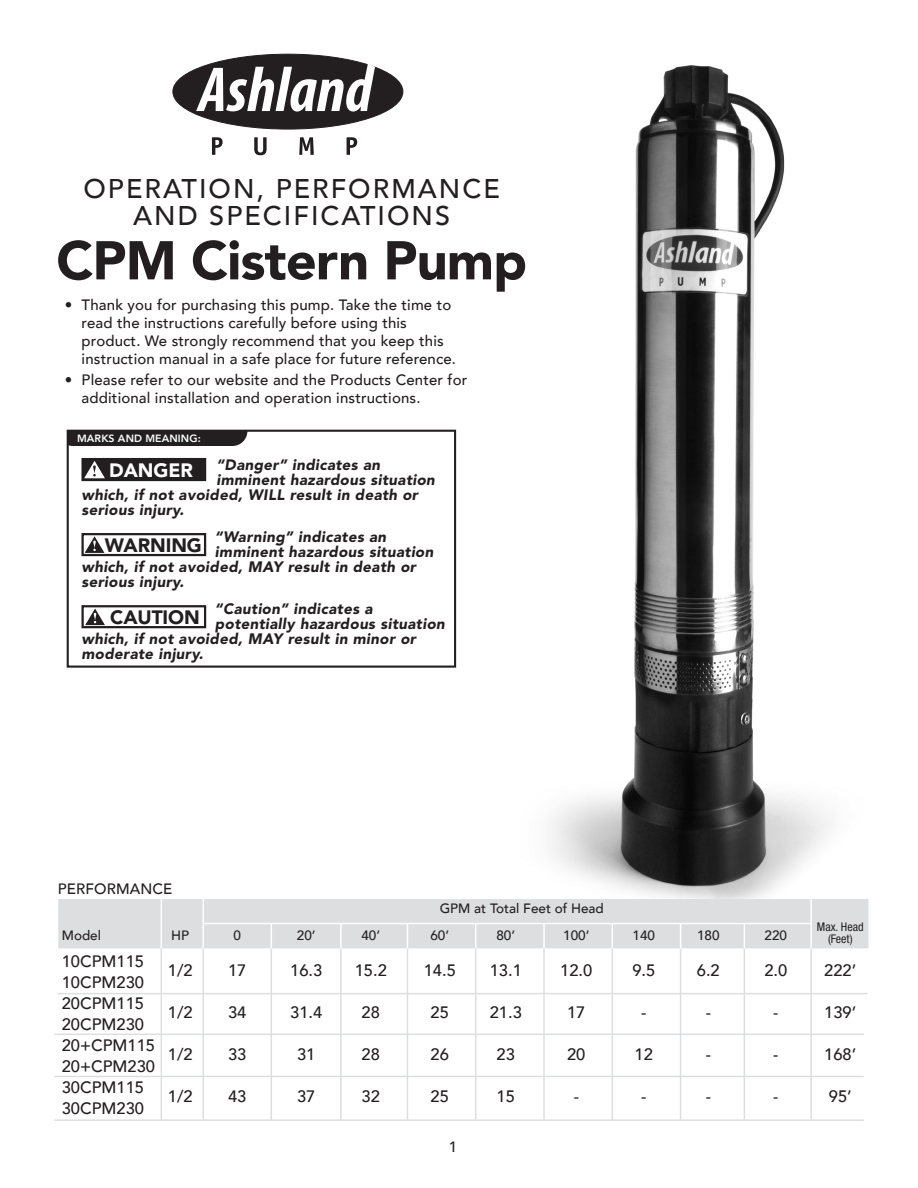
<style>
.page{position:relative;width:918px;height:1188px;background:#fff}
.page>*{position:absolute;margin:0;border:0;box-sizing:border-box;transform-origin:0 0}
.t1{font:900 54px "Avenir";letter-spacing:-.015em;color:#231f20}
.t2{font:500 27px/27px "Avenir";letter-spacing:.075em;color:#231f20;text-align:center}
.t3{font:900 19.2px "Avenir";letter-spacing:-.005em;color:#231f20}
.t4{font:900 19.2px "Avenir";letter-spacing:-.005em;color:#fff}
.t5{font:500 16.5px/21px "Avenir";color:#231f20}
.t6{font:italic 900 15px "Avenir";letter-spacing:.025em;color:#231f20}
.t7{font:500 15px/18px "Avenir";letter-spacing:.01em;color:#231f20}
.t8{font:500 13.5px "Avenir";color:#231f20}
.t9{font:condensed 12px "Helvetica Neue";color:#231f20}
.t10{font:800 10.5px "Avenir";letter-spacing:.01em;color:#fff}
</style>
<div class="page">
<img style="left:551px;top:65px;width:318px;height:852px">
<div style="left:173px;top:54px;width:230px;height:75px;background:#231f20;border-radius:50%"></div>
<svg style="left:212px;top:137px;width:145px;height:18px"></svg>
<svg style="left:196px;top:63px;width:179px;height:49px"></svg>
<div style="left:70px;top:433px;width:177px;height:13px;background:#231f20"></div>
<div style="left:67px;top:430px;width:389px;height:238px;border:2px solid #231f20"></div>
<div style="left:81px;top:533px;width:125px;height:23px;border:2px solid #231f20"></div>
<svg style="left:84px;top:535px;width:22px;height:19px"></svg>
<div style="left:81px;top:605px;width:125px;height:23px;border:2px solid #231f20"></div>
<svg style="left:84px;top:607px;width:22px;height:19px"></svg>
<div style="left:83px;top:459px;width:122px;height:21px;background:#231f20"></div>
<div style="left:81px;top:458px;width:125px;height:23px;border:2px solid #231f20"></div>
<svg style="left:83px;top:459px;width:23px;height:21px"></svg>
<div style="left:58px;top:899px;width:810px;height:49px;background:#dddee0"></div>
<hr style="left:58px;top:993px;width:809px;height:1px;background:#dddee0">
<hr style="left:203px;top:923px;width:608px;height:1px;background:#fff">
<hr style="left:55px;top:1034px;width:809px;height:1px;background:#dddee0">
<hr style="left:54px;top:1076px;width:810px;height:1px;background:#dddee0">
<hr style="left:54px;top:1119px;width:810px;height:2px;background:#dddee0">
<hr style="left:161px;top:942px;width:1px;height:179px;background:#dddee0">
<hr style="left:161px;top:897px;width:1px;height:51px;background:#fff">
<hr style="left:202px;top:941px;width:2px;height:178px;background:#dddee0">
<hr style="left:271px;top:942px;width:1px;height:179px;background:#dddee0">
<hr style="left:340px;top:942px;width:2px;height:179px;background:#dddee0">
<hr style="left:407px;top:941px;width:1px;height:178px;background:#dddee0">
<hr style="left:475px;top:941px;width:1px;height:178px;background:#dddee0">
<hr style="left:543px;top:942px;width:2px;height:178px;background:#dddee0">
<hr style="left:612px;top:942px;width:1px;height:179px;background:#dddee0">
<hr style="left:680px;top:941px;width:1px;height:178px;background:#dddee0">
<hr style="left:744px;top:941px;width:1px;height:178px;background:#dddee0">
<hr style="left:810px;top:941px;width:2px;height:178px;background:#dddee0">
<hr style="left:202px;top:897px;width:2px;height:51px;background:#fff">
<hr style="left:810px;top:897px;width:2px;height:51px;background:#fff">
<svg style="left:744px;top:924px;width:1px;height:24px"></svg>
<svg style="left:680px;top:924px;width:1px;height:25px"></svg>
<svg style="left:612px;top:924px;width:1px;height:25px"></svg>
<hr style="left:543px;top:924px;width:2px;height:24px;background:#fff">
<svg style="left:475px;top:924px;width:1px;height:24px"></svg>
<svg style="left:407px;top:924px;width:1px;height:24px"></svg>
<hr style="left:340px;top:924px;width:2px;height:24px;background:#fff">
<svg style="left:271px;top:924px;width:1px;height:25px"></svg>
<p class="t2" style="left:83px;top:174px;width:418px">OPERATION, PERFORMANCE<br>AND SPECIFICATIONS</p>
<p class="t1" style="left:56px;top:228px;width:472px">CPM Cistern Pump</p>
<p class="t7" style="left:82px;top:295px;width:376px;text-indent:-17px">• Thank you for purchasing this pump. Take the time to read the instructions carefully before using this product. We strongly recommend that you keep this instruction manual in a safe place for future reference.</p>
<p class="t7" style="left:82px;top:370px;width:387px;text-indent:-17px">• Please refer to our website and the Products Center for additional installation and operation instructions.</p>
<p class="t10" style="left:77px;top:430px;width:125px">MARKS AND MEANING:</p>
<p class="t6" style="left:216px;top:456px;width:165px">“Danger” indicates an</p>
<p class="t6" style="left:216px;top:471px;width:220px">imminent hazardous situation</p>
<p class="t6" style="left:81px;top:486px;width:338px">which, if not avoided, WILL result in death or</p>
<p class="t6" style="left:81px;top:501px;width:104px">serious injury.</p>
<p class="t4" style="left:109px;top:458px;width:85px">DANGER</p>
<p class="t6" style="left:215px;top:527px;width:173px">“Warning” indicates an</p>
<p class="t6" style="left:215px;top:542px;width:220px">imminent hazardous situation</p>
<p class="t6" style="left:81px;top:557px;width:336px">which, if not avoided, MAY result in death or</p>
<p class="t6" style="left:81px;top:572px;width:104px">serious injury.</p>
<p class="t3" style="left:105px;top:533px;width:98px">WARNING</p>
<p class="t6" style="left:215px;top:600px;width:159px">“Caution” indicates a</p>
<p class="t6" style="left:215px;top:615px;width:231px">potentially hazardous situation</p>
<p class="t6" style="left:81px;top:630px;width:336px">which, if not avoided, MAY result in minor or</p>
<p class="t6" style="left:81px;top:645px;width:123px">moderate injury.</p>
<p class="t3" style="left:110px;top:605px;width:91px">CAUTION</p>
<p class="t7" style="left:58px;top:879px;width:116px">PERFORMANCE</p>
<p class="t8" style="left:440px;top:897px;width:166px">GPM at Total Feet of Head</p>
<p class="t9" style="left:817px;top:920px;width:48px">Max. Head</p>
<p class="t8" style="left:62px;top:924px;width:41px">Model</p>
<p class="t8" style="left:171px;top:924px;width:20px">HP</p>
<p class="t8" style="left:234px;top:924px;width:9px">0</p>
<p class="t8" style="left:297px;top:924px;width:20px">20’</p>
<p class="t8" style="left:361px;top:924px;width:20px">40’</p>
<p class="t8" style="left:430px;top:924px;width:20px">60’</p>
<p class="t8" style="left:496px;top:924px;width:20px">80’</p>
<p class="t8" style="left:563px;top:924px;width:28px">100’</p>
<p class="t8" style="left:633px;top:924px;width:24px">140</p>
<p class="t8" style="left:697px;top:924px;width:24px">180</p>
<p class="t8" style="left:765px;top:924px;width:24px">220</p>
<p class="t9" style="left:828px;top:932px;width:26px">(Feet)</p>
<p class="t5" style="left:62px;top:950px;width:84px">10CPM115</p>
<p class="t5" style="left:168px;top:959px;width:26px">1/2</p>
<p class="t5" style="left:228px;top:959px;width:20px">17</p>
<p class="t5" style="left:290px;top:959px;width:34px">16.3</p>
<p class="t5" style="left:355px;top:959px;width:34px">15.2</p>
<p class="t5" style="left:424px;top:959px;width:34px">14.5</p>
<p class="t5" style="left:490px;top:959px;width:34px">13.1</p>
<p class="t5" style="left:560px;top:959px;width:34px">12.0</p>
<p class="t5" style="left:632px;top:959px;width:24px">9.5</p>
<p class="t5" style="left:697px;top:959px;width:24px">6.2</p>
<p class="t5" style="left:764px;top:959px;width:24px">2.0</p>
<p class="t5" style="left:824px;top:959px;width:34px">222’</p>
<p class="t5" style="left:62px;top:971px;width:84px">10CPM230</p>
<p class="t5" style="left:62px;top:992px;width:84px">20CPM115</p>
<p class="t5" style="left:168px;top:1001px;width:26px">1/2</p>
<p class="t5" style="left:228px;top:1001px;width:20px">34</p>
<p class="t5" style="left:290px;top:1001px;width:34px">31.4</p>
<p class="t5" style="left:362px;top:1001px;width:20px">28</p>
<p class="t5" style="left:431px;top:1001px;width:20px">25</p>
<p class="t5" style="left:490px;top:1001px;width:34px">21.3</p>
<p class="t5" style="left:567px;top:1001px;width:20px">17</p>
<p class="t5" style="left:641px;top:1001px;width:7px">-</p>
<p class="t5" style="left:706px;top:1001px;width:7px">-</p>
<p class="t5" style="left:773px;top:1001px;width:7px">-</p>
<p class="t5" style="left:824px;top:1001px;width:34px">139’</p>
<p class="t5" style="left:62px;top:1013px;width:84px">20CPM230</p>
<p class="t5" style="left:62px;top:1034px;width:95px">20+CPM115</p>
<p class="t5" style="left:168px;top:1043px;width:26px">1/2</p>
<p class="t5" style="left:228px;top:1043px;width:20px">33</p>
<p class="t5" style="left:297px;top:1043px;width:20px">31</p>
<p class="t5" style="left:362px;top:1043px;width:20px">28</p>
<p class="t5" style="left:431px;top:1043px;width:20px">26</p>
<p class="t5" style="left:497px;top:1043px;width:20px">23</p>
<p class="t5" style="left:567px;top:1043px;width:20px">20</p>
<p class="t5" style="left:635px;top:1043px;width:20px">12</p>
<p class="t5" style="left:706px;top:1043px;width:7px">-</p>
<p class="t5" style="left:773px;top:1043px;width:7px">-</p>
<p class="t5" style="left:824px;top:1043px;width:34px">168’</p>
<p class="t5" style="left:62px;top:1055px;width:95px">20+CPM230<br>30CPM115</p>
<p class="t5" style="left:168px;top:1085px;width:26px">1/2</p>
<p class="t5" style="left:228px;top:1085px;width:20px">43</p>
<p class="t5" style="left:297px;top:1085px;width:20px">37</p>
<p class="t5" style="left:362px;top:1085px;width:20px">32</p>
<p class="t5" style="left:431px;top:1085px;width:20px">25</p>
<p class="t5" style="left:497px;top:1085px;width:20px">15</p>
<p class="t5" style="left:574px;top:1085px;width:7px">-</p>
<p class="t5" style="left:641px;top:1085px;width:7px">-</p>
<p class="t5" style="left:706px;top:1085px;width:7px">-</p>
<p class="t5" style="left:773px;top:1085px;width:7px">-</p>
<p class="t5" style="left:829px;top:1085px;width:24px">95’</p>
<p class="t5" style="left:62px;top:1097px;width:84px">30CPM230</p>
<p class="t7" style="left:449px;top:1137px;width:10px">1</p>
</div>
